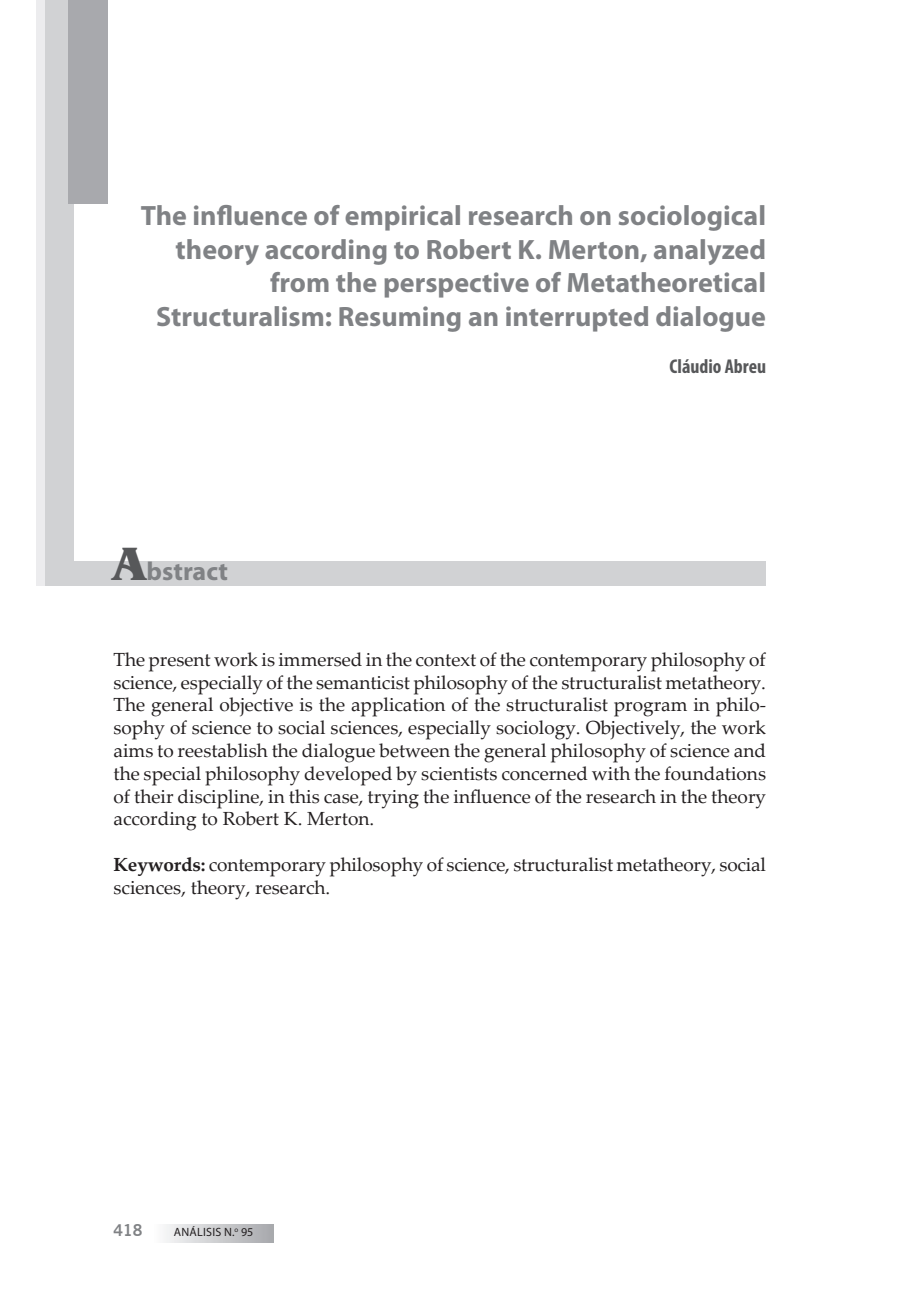
<style>
.page{position:relative;width:908px;height:1304px;background:#fff}
.page>*{position:absolute;margin:0;border:0;box-sizing:border-box;transform-origin:0 0}
.t1{font:700 28px/33.6px "Myriad Pro";color:#808285;text-align:right}
.t2{font:700 26px "Myriad Pro";color:#808285}
.t3{font:700 condensed 20px "Myriad Pro";color:#57585a}
.t4{font:19px/22.8px "Palatino Linotype";color:#231f20;text-align:justify}
.t5{font:700 16px "News Gothic BT";color:#808285}
.t6{font:12px "Myriad Pro";letter-spacing:.02em;color:#231f20}
.s1{font-family:"Benguiat IT Cby BT";font-size:48px;color:#57585a}
.s2{font-weight:700}
</style>
<div class="page">
<div style="left:152px;top:1224px;width:121px;height:19px;background:linear-gradient(to right,#fdfdfe,#a7a8ac)"></div>
<div style="left:55px;top:562px;width:710px;height:24px;background:#d1d2d4"></div>
<div style="left:43px;top:0;width:30px;height:586px;background:#d1d2d4"></div>
<div style="left:37px;top:0;width:8px;height:586px;background:#ececee"></div>
<div style="left:68px;top:0;width:40px;height:203px;background:#a8a9ad"></div>
<h1 class="t1" style="left:141px;top:198px;width:626px">The influence of empirical research on sociological theory according to Robert K. Merton, analyzed from the perspective of Metatheoretical Structuralism: Resuming an interrupted dialogue</h1>
<p class="t3" style="left:669px;top:353px;width:98px">Cláudio Abreu</p>
<h2 class="t2" style="left:113px;top:555px;width:116px"><span class="s1">A</span>bstract</h2>
<p class="t4" style="left:113px;top:647px;width:653px">The present work is immersed in the context of the contemporary philosophy of science, especially of the semanticist philosophy of the structuralist metatheory.<br>The general objective is the application of the structuralist program in philo&shy;sophy of science to social sciences, especially sociology. Objectively, the work aims to reestablish the dialogue between the general philosophy of science and the special philosophy developed by scientists concerned with the foundations of their discipline, in this case, trying the influence of the research in the theory according to Robert K. Merton.</p>
<p class="t4" style="left:113px;top:852px;width:654px"><span class="s2">Keywords:</span> contemporary philosophy of science, structuralist metatheory, social sciences, theory, research.</p>
<p class="t5" style="left:113px;top:1221px;width:31px">418</p>
<p class="t6" style="left:174px;top:1225px;width:81px">ANÁLISIS N.<sup>o</sup> 95</p>
</div>
